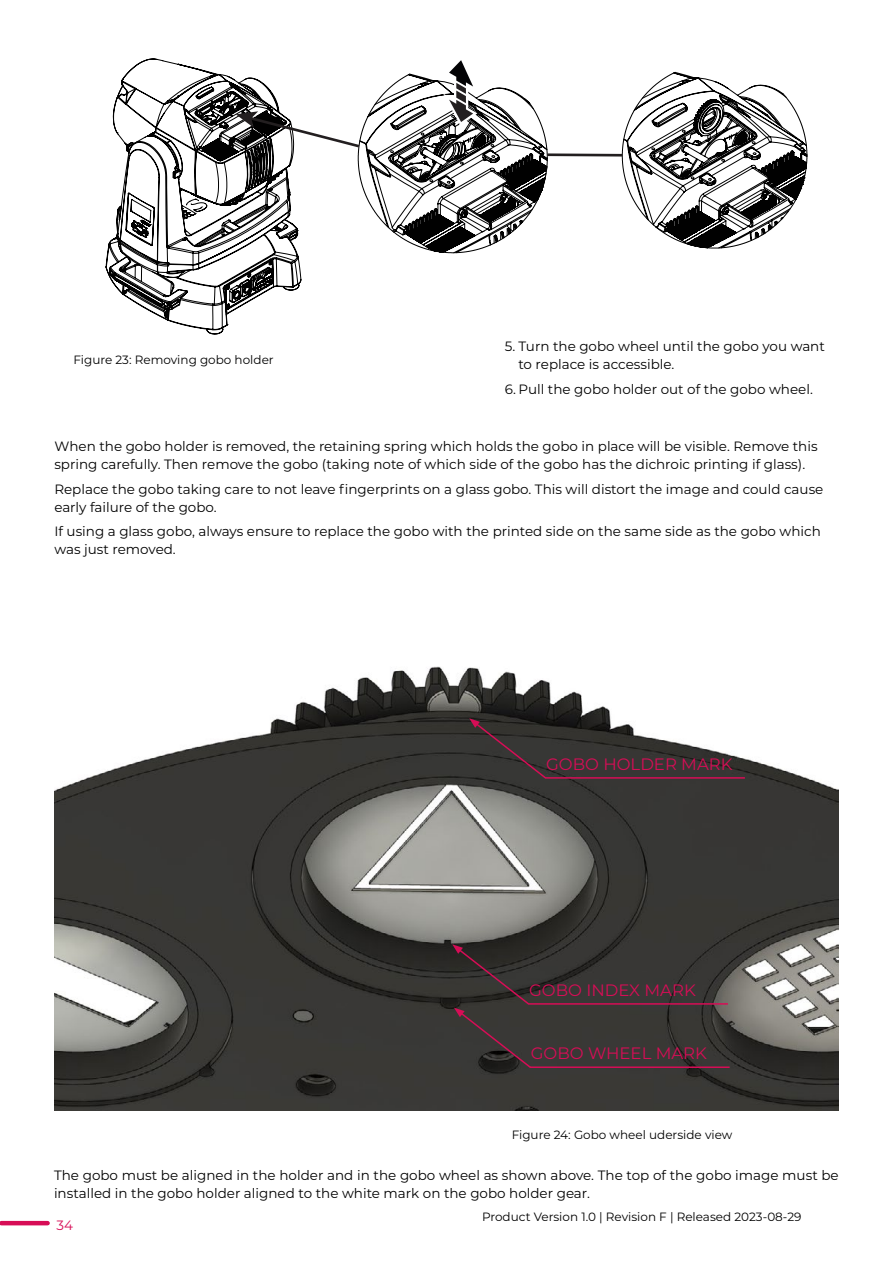
<style>
.page{position:relative;width:893px;height:1263px;background:#fff}
.page>*{position:absolute;margin:0;border:0;box-sizing:border-box;transform-origin:0 0}
.t1{font:16.5px "Montserrat";color:#d70d56}
.t2{font:13.5px/18px "Montserrat";color:#000}
.t3{font:13.5px "Montserrat";color:#d70d56}
.t4{font:12px "Montserrat";color:#000}
</style>
<div class="page">
<hr style="left:1px;top:1221px;width:47px;height:4px;background:#d70d56">
<img style="left:54px;top:666px;width:785px;height:444px">
<svg style="left:105px;top:58px;width:197px;height:277px"></svg>
<svg style="left:236px;top:60px;width:572px;height:194px"></svg>
<svg style="left:469px;top:718px;width:79px;height:62px;background:#383131"></svg>
<svg style="left:452px;top:944px;width:80px;height:125px;background:#37302f"></svg>
<hr style="left:545px;top:777px;width:200px;height:2px;background:#d70d56">
<hr style="left:528px;top:1003px;width:200px;height:2px;background:#d70d56">
<hr style="left:530px;top:1066px;width:200px;height:2px;background:#d70d56">
<p class="t4" style="left:73px;top:351px;width:202px">Figure 23: Removing gobo holder</p>
<p class="t2" style="left:518px;top:337px;width:308px;text-indent:-14px">5. Turn the gobo wheel until the gobo you want to replace is accessible.</p>
<p class="t2" style="left:505px;top:379px;width:310px">6. Pull the gobo holder out of the gobo wheel.</p>
<p class="t2" style="left:54px;top:437px;width:765px">When the gobo holder is removed, the retaining spring which holds the gobo in place will be visible. Remove this spring carefully. Then remove the gobo (taking note of which side of the gobo has the dichroic printing if glass).</p>
<p class="t2" style="left:54px;top:479px;width:770px">Replace the gobo taking care to not leave fingerprints on a glass gobo. This will distort the image and could cause early failure of the gobo.</p>
<p class="t2" style="left:54px;top:522px;width:768px">If using a glass gobo, always ensure to replace the gobo with the printed side on the same side as the gobo which was just removed.</p>
<p class="t1" style="left:546px;top:753px;width:188px">GOBO HOLDER MARK</p>
<p class="t1" style="left:529px;top:979px;width:168px">GOBO INDEX MARK</p>
<p class="t1" style="left:531px;top:1042px;width:178px">GOBO WHEEL MARK</p>
<p class="t4" style="left:512px;top:1126px;width:222px">Figure 24: Gobo wheel uderside view</p>
<p class="t2" style="left:54px;top:1166px;width:786px">The gobo must be aligned in the holder and in the gobo wheel as shown above. The top of the gobo image must be installed in the gobo holder aligned to the white mark on the gobo holder gear.</p>
<p class="t3" style="left:56px;top:1215px;width:18px">34</p>
<p class="t4" style="left:482px;top:1208px;width:321px">Product Version 1.0 | Revision F | Released 2023-08-29</p>
</div>
